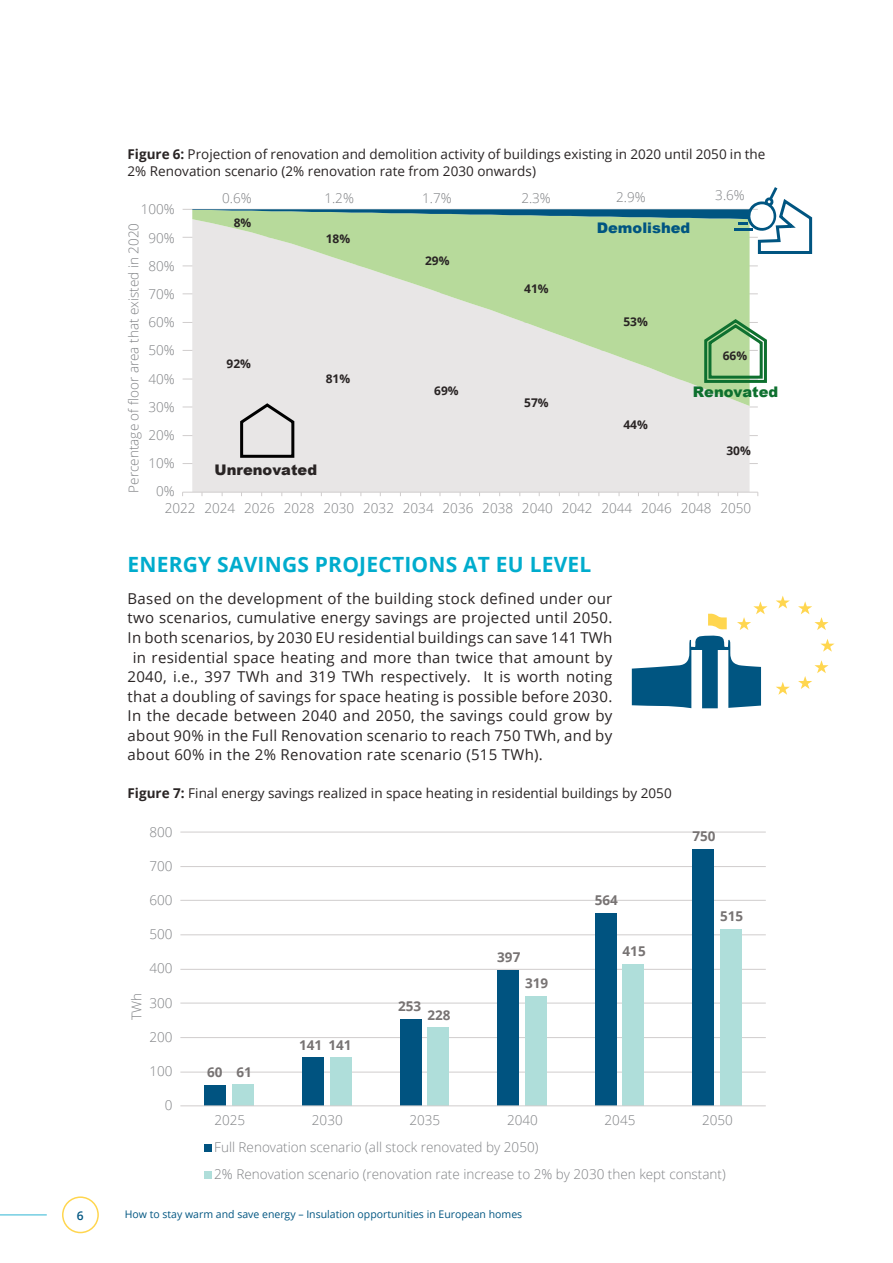
<style>
.page{position:relative;width:893px;height:1263px;background:#fff}
.page>*{position:absolute;margin:0;border:0;box-sizing:border-box;transform-origin:0 0}
.t1{font:700 21px "Open Sans";letter-spacing:.01em;color:#00accd}
.t2{font:15px "Open Sans";letter-spacing:.02em;color:#292424}
.t3{font:900 14.7px "Arial";color:#292424}
.t4{font:900 14.7px "Arial";color:#005581}
.t5{font:900 14.7px "Arial";color:#0e702f}
.t6{font:300 13.5px/28.2px "Open Sans";color:#808285}
.t7{font:13.5px/16.5px "Open Sans";color:#292424}
.t8{font:700 13.5px "Open Sans";color:#777373}
.t9{font:700 12px "Open Sans";color:#292424}
.t10{font:600 12px "Open Sans";color:#005581}
.t11{font:10.5px "Open Sans";color:#005581}
.s1{font-weight:700}
</style>
<div class="page">
<hr style="left:0;top:1214px;width:47px;height:1px;background:#74cee2">
<div style="left:62px;top:1196px;width:37px;height:37px;border:2px solid #ffd64f;border-radius:50%"></div>
<hr style="left:180px;top:832px;width:585px;height:1px;background:#d0cdcd">
<hr style="left:180px;top:866px;width:585px;height:1px;background:#d0cdcd">
<hr style="left:180px;top:900px;width:585px;height:1px;background:#d0cdcd">
<hr style="left:180px;top:934px;width:585px;height:1px;background:#d0cdcd">
<hr style="left:180px;top:969px;width:585px;height:1px;background:#d0cdcd">
<hr style="left:180px;top:1003px;width:585px;height:1px;background:#d0cdcd">
<hr style="left:180px;top:1037px;width:585px;height:1px;background:#d0cdcd">
<hr style="left:180px;top:1072px;width:585px;height:1px;background:#d0cdcd">
<div style="left:692px;top:849px;width:22px;height:257px;background:#005380"></div>
<div style="left:595px;top:913px;width:22px;height:193px;background:#005380"></div>
<div style="left:497px;top:970px;width:22px;height:136px;background:#005380"></div>
<div style="left:400px;top:1019px;width:21px;height:87px;background:#005380"></div>
<div style="left:302px;top:1058px;width:22px;height:48px;background:#005380"></div>
<div style="left:204px;top:1085px;width:22px;height:21px;background:#005380"></div>
<div style="left:720px;top:929px;width:22px;height:177px;background:#afdeda"></div>
<div style="left:622px;top:964px;width:22px;height:142px;background:#afdeda"></div>
<div style="left:525px;top:996px;width:22px;height:110px;background:#afdeda"></div>
<div style="left:427px;top:1028px;width:22px;height:78px;background:#afdeda"></div>
<div style="left:330px;top:1058px;width:21px;height:48px;background:#afdeda"></div>
<div style="left:232px;top:1085px;width:22px;height:21px;background:#afdeda"></div>
<hr style="left:180px;top:1105px;width:585px;height:1px;background:#d0cdcd">
<div style="left:204px;top:1144px;width:7px;height:7px;background:#005380"></div>
<div style="left:204px;top:1171px;width:7px;height:7px;background:#afdeda"></div>
<svg style="left:798px;top:660px;width:30px;height:29px"></svg>
<svg style="left:776px;top:596px;width:14px;height:13px"></svg>
<svg style="left:798px;top:601px;width:30px;height:29px"></svg>
<svg style="left:820px;top:639px;width:14px;height:13px"></svg>
<svg style="left:776px;top:682px;width:14px;height:13px"></svg>
<svg style="left:632px;top:601px;width:135px;height:107px"></svg>
<hr style="left:183px;top:463px;width:575px;height:1px;background:#d0cdcd">
<hr style="left:183px;top:435px;width:575px;height:1px;background:#d0cdcd">
<hr style="left:183px;top:407px;width:575px;height:1px;background:#d0cdcd">
<hr style="left:183px;top:379px;width:575px;height:1px;background:#d0cdcd">
<hr style="left:183px;top:350px;width:575px;height:1px;background:#d0cdcd">
<hr style="left:183px;top:322px;width:575px;height:1px;background:#d0cdcd">
<hr style="left:183px;top:294px;width:575px;height:1px;background:#d0cdcd">
<hr style="left:183px;top:266px;width:575px;height:1px;background:#d0cdcd">
<hr style="left:183px;top:237px;width:575px;height:1px;background:#d0cdcd">
<hr style="left:183px;top:209px;width:575px;height:1px;background:#d0cdcd">
<div style="left:192px;top:406px;width:558px;height:86px;background:#e8e6e6"></div>
<svg style="left:192px;top:255px;width:558px;height:151px;background:#d7e1cc"></svg>
<hr style="left:183px;top:492px;width:575px;height:1px;background:#d0cdcd">
<svg style="left:239px;top:401px;width:58px;height:58px;background:#c2c0c0"></svg>
<svg style="left:192px;top:187px;width:620px;height:68px"></svg>
<svg style="left:703px;top:317px;width:64px;height:67px"></svg>
<p class="t7" style="left:128px;top:146px;width:639px"><span class="s1">Figure 6:</span> Projection of renovation and demolition activity of buildings existing in 2020 until 2050 in the<br>2% Renovation scenario (2% renovation rate from 2030 onwards)</p>
<p class="t6" style="left:141px;top:195px;width:36px;text-align:right">100%<br>90%<br>80%<br>70%<br>60%<br>50%<br>40%<br>30%<br>20%<br>10%<br>0%</p>
<p class="t6" style="left:119px;top:493px;width:271px;rotate:-90deg">Percentage of floor area that existed in 2020</p>
<p class="t6" style="left:222px;top:184px;width:31px">0.6%</p>
<p class="t6" style="left:324px;top:183px;width:31px">1.2%</p>
<p class="t6" style="left:422px;top:183px;width:31px">1.7%</p>
<p class="t6" style="left:521px;top:183px;width:31px">2.3%</p>
<p class="t6" style="left:616px;top:183px;width:31px">2.9%</p>
<p class="t6" style="left:715px;top:181px;width:31px">3.6%</p>
<p class="t9" style="left:234px;top:214px;width:19px">8%</p>
<p class="t9" style="left:326px;top:230px;width:26px">18%</p>
<p class="t9" style="left:227px;top:355px;width:26px">92%</p>
<p class="t9" style="left:326px;top:370px;width:26px">81%</p>
<p class="t3" style="left:215px;top:459px;width:104px">Unrenovated</p>
<p class="t9" style="left:425px;top:252px;width:26px">29%</p>
<p class="t9" style="left:434px;top:382px;width:26px">69%</p>
<p class="t9" style="left:524px;top:280px;width:26px">41%</p>
<p class="t9" style="left:524px;top:394px;width:26px">57%</p>
<p class="t4" style="left:597px;top:217px;width:95px">Demolished</p>
<p class="t9" style="left:623px;top:313px;width:26px">53%</p>
<p class="t9" style="left:623px;top:416px;width:26px">44%</p>
<p class="t9" style="left:723px;top:348px;width:26px">66%</p>
<p class="t5" style="left:693px;top:381px;width:87px">Renovated</p>
<p class="t9" style="left:726px;top:442px;width:26px">30%</p>
<p class="t6" style="left:165px;top:494px;width:588px">2022 2024 2026 2028 2030 2032 2034 2036 2038 2040 2042 2044 2046 2048 2050</p>
<h1 class="t1" style="left:128px;top:549px;width:465px">ENERGY SAVINGS PROJECTIONS AT EU LEVEL</h1>
<p class="t2" style="left:128px;top:588px;width:486px">Based on the development of the building stock defined under our</p>
<p class="t2" style="left:128px;top:608px;width:486px">two scenarios, cumulative energy savings are projected until 2050.</p>
<p class="t2" style="left:128px;top:627px;width:486px">In both scenarios, by 2030 EU residential buildings can save 141 TWh</p>
<p class="t2" style="left:133px;top:647px;width:481px">in residential space heating and more than twice that amount by</p>
<p class="t2" style="left:128px;top:666px;width:486px">2040, i.e., 397 TWh and 319 TWh respectively. It is worth noting</p>
<p class="t2" style="left:128px;top:686px;width:486px">that a doubling of savings for space heating is possible before 2030.</p>
<p class="t2" style="left:128px;top:705px;width:486px">In the decade between 2040 and 2050, the savings could grow by</p>
<p class="t2" style="left:128px;top:725px;width:486px">about 90% in the Full Renovation scenario to reach 750 TWh, and by</p>
<p class="t2" style="left:128px;top:744px;width:417px">about 60% in the 2% Renovation rate scenario (515 TWh).</p>
<p class="t7" style="left:128px;top:784px;width:546px"><span class="s1">Figure 7:</span> Final energy savings realized in space heating in residential buildings by 2050</p>
<p class="t6" style="left:122px;top:1020px;width:29px;rotate:-90deg">TWh</p>
<p class="t6" style="left:149px;top:817px;width:25px">800</p>
<p class="t6" style="left:149px;top:851px;width:25px">700</p>
<p class="t6" style="left:149px;top:885px;width:25px">600</p>
<p class="t6" style="left:149px;top:920px;width:25px">500</p>
<p class="t6" style="left:149px;top:954px;width:25px">400</p>
<p class="t6" style="left:149px;top:988px;width:25px">300</p>
<p class="t6" style="left:149px;top:1022px;width:25px">200</p>
<p class="t6" style="left:149px;top:1056px;width:25px">100</p>
<p class="t6" style="left:165px;top:1091px;width:9px">0</p>
<p class="t8" style="left:207px;top:1063px;width:17px">60</p>
<p class="t8" style="left:236px;top:1062px;width:17px">61</p>
<p class="t8" style="left:299px;top:1035px;width:25px">141</p>
<p class="t8" style="left:328px;top:1035px;width:25px">141</p>
<p class="t8" style="left:398px;top:997px;width:25px">253</p>
<p class="t8" style="left:427px;top:1005px;width:25px">228</p>
<p class="t8" style="left:497px;top:947px;width:25px">397</p>
<p class="t8" style="left:525px;top:974px;width:25px">319</p>
<p class="t8" style="left:595px;top:890px;width:25px">564</p>
<p class="t8" style="left:623px;top:941px;width:25px">415</p>
<p class="t8" style="left:692px;top:827px;width:25px">750</p>
<p class="t8" style="left:720px;top:907px;width:25px">515</p>
<p class="t6" style="left:214px;top:1106px;width:32px">2025</p>
<p class="t6" style="left:312px;top:1106px;width:32px">2030</p>
<p class="t6" style="left:409px;top:1106px;width:32px">2035</p>
<p class="t6" style="left:507px;top:1106px;width:32px">2040</p>
<p class="t6" style="left:605px;top:1106px;width:32px">2045</p>
<p class="t6" style="left:702px;top:1106px;width:32px">2050</p>
<p class="t6" style="left:214px;top:1133px;width:513px;line-height:27px">Full Renovation scenario (all stock renovated by 2050)<br>2% Renovation scenario (renovation rate increase to 2% by 2030 then kept constant)</p>
<p class="t10" style="left:77px;top:1207px;width:8px">6</p>
<p class="t11" style="left:125px;top:1207px;width:399px">How to stay warm and save energy – Insulation opportunities in European homes</p>
</div>
